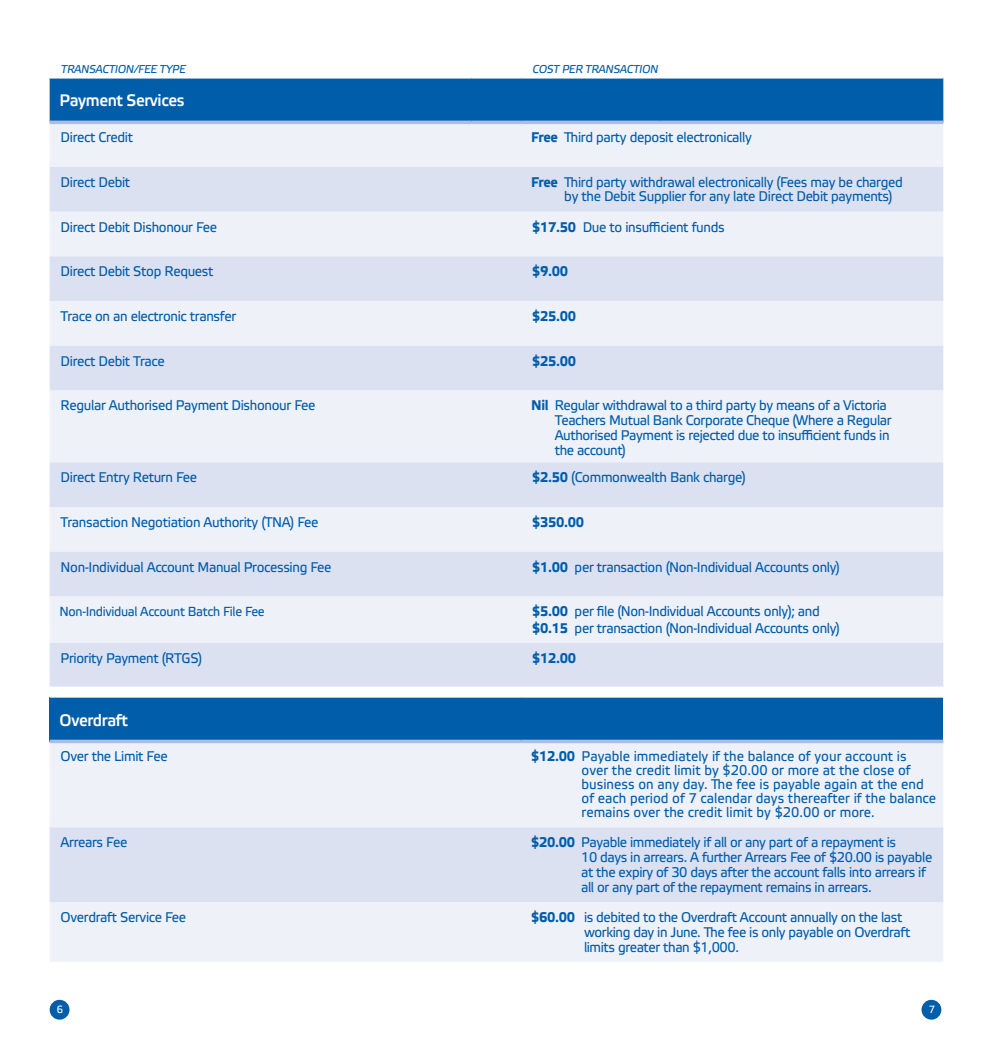
<style>
.page{position:relative;width:993px;height:1042px;background:#fff}
.page>*{position:absolute;margin:0;border:0;box-sizing:border-box;transform-origin:0 0}
.t1{font:500 16.62px "Etelka";letter-spacing:-.025em;color:#fff;scale:.95 1}
.t2{font:14px/14.9px "Etelka Text";letter-spacing:-.025em;color:#005daa;scale:.95 1}
.t3{font:14px/14px "Etelka Text";color:#005daa;scale:.95 1}
.t4{font:700 14px "Etelka Text";letter-spacing:-.025em;color:#005daa;scale:.95 1}
.t5{font:13.12px "Etelka Text";letter-spacing:-.025em;color:#005daa;scale:.95 1}
.t6{font:italic 11.38px "Etelka Text";color:#005daa;scale:.95 1}
.t7{font:10.5px "Etelka Text";color:#fff;scale:.95 1}
.s1{font-weight:700}
</style>
<div class="page">
<div style="left:50px;top:1000px;width:19px;height:19px;background:#005daa;border-radius:50%"></div>
<div style="left:921px;top:1000px;width:20px;height:19px;background:#005daa;border-radius:50%"></div>
<div style="left:50px;top:697px;width:893px;height:44px;background:#005daa"></div>
<div style="left:50px;top:743px;width:893px;height:218px;background:#eff1f9"></div>
<div style="left:50px;top:827px;width:893px;height:75px;background:#dce1f2"></div>
<svg style="left:50px;top:739px;width:471px;height:4px;background:#90abd6"></svg>
<svg style="left:521px;top:739px;width:422px;height:4px;background:#8fabd6"></svg>
<div style="left:50px;top:79px;width:893px;height:42px;background:#005daa"></div>
<div style="left:50px;top:124px;width:893px;height:43px;background:#eff1f9"></div>
<svg style="left:50px;top:167px;width:893px;height:519px;fill:#dce1f2"></svg>
<hr style="left:50px;top:121px;width:421px;height:3px;background:#aebce0">
<hr style="left:471px;top:121px;width:50px;height:3px;background:#aebce0">
<hr style="left:521px;top:121px;width:138px;height:3px;background:#aebce0">
<hr style="left:659px;top:121px;width:284px;height:3px;background:#aebce0">
<p class="t6" style="left:61px;top:62px;width:15px">TRANSACTION</p>
<p class="t6" style="left:133px;top:62px;width:43px">/FEE TYPE</p>
<p class="t6" style="left:532px;top:62px;width:16px">COST</p>
<p class="t6" style="left:561px;top:62px;width:33px">PER TRANSACTION</p>
<p class="t1" style="left:60px;top:90px;width:133px">Payment Services</p>
<p class="t2" style="left:61px;top:130px;width:78px">Direct Credit</p>
<p class="t2" style="left:531px;top:130px;width:234px"><span class="s1">Free</span> Third party deposit electronically</p>
<p class="t2" style="left:61px;top:175px;width:75px">Direct Debit</p>
<p class="t2" style="left:564px;top:175px;width:358px;line-height:14px;text-indent:-33px"><span class="s1">Free</span> Third party withdrawal electronically (Fees may be charged by the Debit Supplier for any late Direct Debit payments)</p>
<p class="t2" style="left:61px;top:220px;width:166px">Direct Debit Dishonour Fee</p>
<p class="t2" style="left:532px;top:220px;width:204px"><span class="s1">$17.50</span> Due to insufficient funds</p>
<p class="t2" style="left:61px;top:264px;width:162px">Direct Debit Stop Request</p>
<p class="t4" style="left:532px;top:263px;width:39px">$9.00</p>
<p class="t2" style="left:61px;top:309px;width:186px">Trace on an electronic transfer</p>
<p class="t4" style="left:532px;top:307px;width:48px">$25.00</p>
<p class="t2" style="left:61px;top:354px;width:111px">Direct Debit Trace</p>
<p class="t4" style="left:532px;top:352px;width:48px">$25.00</p>
<p class="t2" style="left:61px;top:398px;width:270px">Regular Authorised Payment Dishonour Fee</p>
<p class="t2" style="left:554px;top:398px;width:356px;text-indent:-23px"><span class="s1">Nil</span> Regular withdrawal to a third party by means of a Victoria Teachers Mutual Bank Corporate Cheque (Where a Regular Authorised Payment is rejected due to insufficient funds in the account)</p>
<p class="t2" style="left:61px;top:470px;width:145px">Direct Entry Return Fee</p>
<p class="t2" style="left:532px;top:470px;width:226px"><span class="s1">$2.50</span> (Commonwealth Bank charge)</p>
<p class="t2" style="left:61px;top:515px;width:273px">Transaction Negotiation Authority (TNA) Fee</p>
<p class="t4" style="left:532px;top:513px;width:56px">$350.00</p>
<p class="t2" style="left:61px;top:560px;width:286px">Non-Individual Account Manual Processing Fee</p>
<p class="t2" style="left:532px;top:560px;width:325px"><span class="s1">$1.00</span> per transaction (Non-Individual Accounts only)</p>
<p class="t5" style="left:60px;top:603px;width:217px">Non-Individual Account Batch File Fee</p>
<p class="t2" style="left:532px;top:603px;width:325px;line-height:16.4px"><span class="s1">$5.00</span> per file (Non-Individual Accounts only); and <span class="s1">$0.15</span> per transaction (Non-Individual Accounts only)</p>
<p class="t2" style="left:61px;top:651px;width:150px">Priority Payment (RTGS)</p>
<p class="t4" style="left:532px;top:649px;width:48px">$12.00</p>
<p class="t1" style="left:60px;top:710px;width:73px">Overdraft</p>
<p class="t2" style="left:61px;top:749px;width:114px">Over the Limit Fee</p>
<p class="t3" style="left:581px;top:750px;width:374px;text-indent:-50px"><span class="s1">$12.00</span> Payable immediately if the balance of your account is over the credit limit by $20.00 or more at the close of business on any day. The fee is payable again at the end of each period of 7 calendar days thereafter if the balance remains over the credit limit by $20.00 or more.</p>
<p class="t2" style="left:61px;top:835px;width:72px">Arrears Fee</p>
<p class="t2" style="left:581px;top:835px;width:371px;text-indent:-50px"><span class="s1">$20.00</span> Payable immediately if all or any part of a repayment is<br>10 days in arrears. A further Arrears Fee of $20.00 is payable at the expiry of 30 days after the account falls into arrears if all or any part of the repayment remains in arrears.</p>
<p class="t2" style="left:61px;top:910px;width:134px">Overdraft Service Fee</p>
<p class="t2" style="left:583px;top:910px;width:345px;text-indent:-53px"><span class="s1">$60.00</span> is debited to the Overdraft Account annually on the last working day in June. The fee is only payable on Overdraft limits greater than $1,000.</p>
<p class="t7" style="left:57px;top:1003px;width:8px">6</p>
<p class="t7" style="left:928px;top:1003px;width:8px">7</p>
</div>
